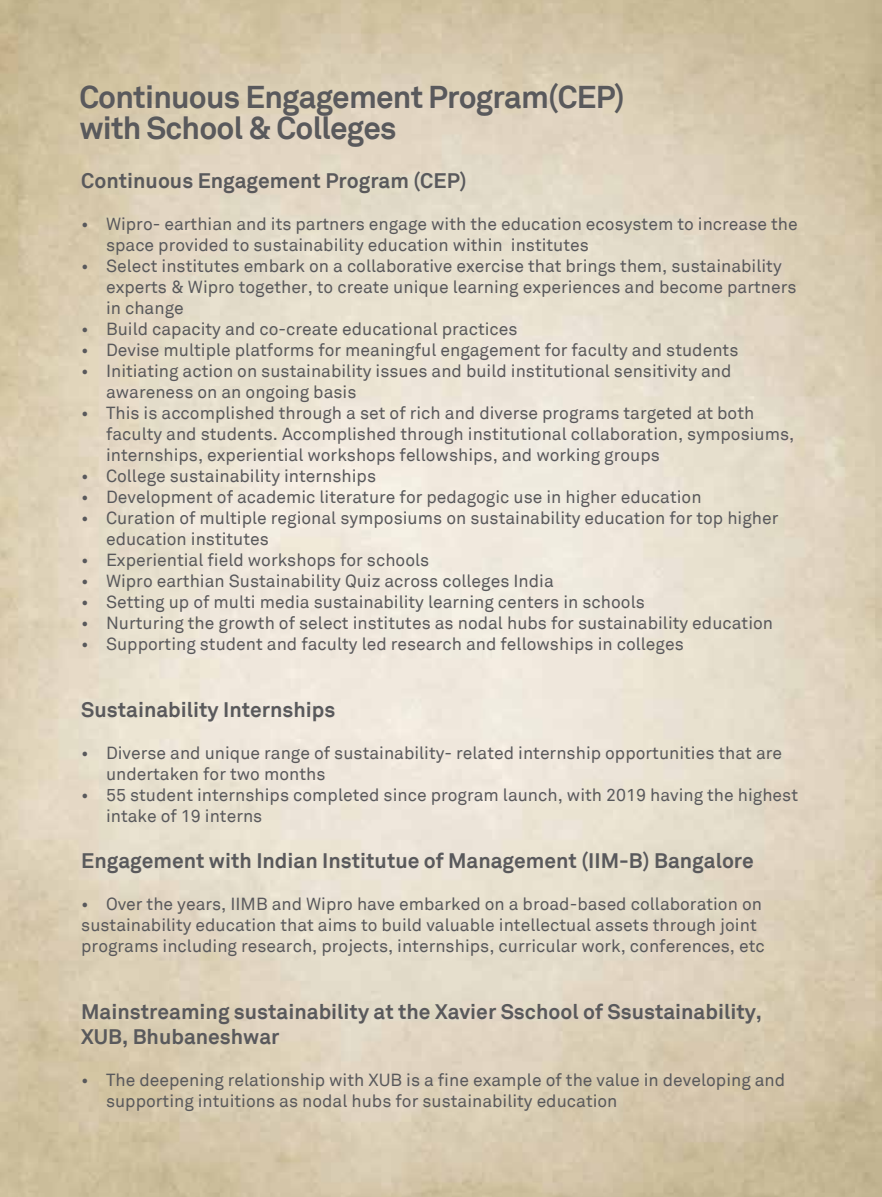
<style>
.page{position:relative;width:882px;height:1197px;background:#fff}
.page>*{position:absolute;margin:0;border:0;box-sizing:border-box;transform-origin:0 0}
.t1{font:700 31.5px/31.7px "Wipro Akkurat TT";letter-spacing:-.025em;color:#59595c}
.t2{font:700 21px/25.2px "Wipro Akkurat TT";color:#59595c}
.t3{font:17.5px/21px "Wipro Akkurat TT";color:#59595c}
</style>
<div class="page">
<h1 class="t1" style="left:79px;top:80px;width:547px">Continuous Engagement Program(CEP) with School &amp; Colleges</h1>
<p class="t2" style="left:81px;top:167px;width:387px">Continuous Engagement Program (CEP)</p>
<p class="t3" style="left:106px;top:213px;width:693px;text-indent:-25px">• Wipro- earthian and its partners engage with the education ecosystem to increase the space provided to sustainability education within institutes</p>
<p class="t3" style="left:106px;top:255px;width:692px;text-indent:-25px">• Select institutes embark on a collaborative exercise that brings them, sustainability experts &amp; Wipro together, to create unique learning experiences and become partners in change</p>
<p class="t3" style="left:81px;top:318px;width:438px">• Build capacity and co-create educational practices</p>
<p class="t3" style="left:81px;top:339px;width:659px">• Devise multiple platforms for meaningful engagement for faculty and students</p>
<p class="t3" style="left:106px;top:360px;width:627px;text-indent:-25px">• Initiating action on sustainability issues and build institutional sensitivity and awareness on an ongoing basis</p>
<p class="t3" style="left:106px;top:402px;width:690px;text-indent:-25px">• This is accomplished through a set of rich and diverse programs targeted at both faculty and students. Accomplished through institutional collaboration, symposiums, internships, experiential workshops fellowships, and working groups</p>
<p class="t3" style="left:81px;top:465px;width:296px">• College sustainability internships</p>
<p class="t3" style="left:81px;top:486px;width:622px">• Development of academic literature for pedagogic use in higher education</p>
<p class="t3" style="left:106px;top:507px;width:674px;text-indent:-25px">• Curation of multiple regional symposiums on sustainability education for top higher education institutes</p>
<p class="t3" style="left:81px;top:549px;width:350px">• Experiential field workshops for schools</p>
<p class="t3" style="left:81px;top:570px;width:474px">• Wipro earthian Sustainability Quiz across colleges India</p>
<p class="t3" style="left:81px;top:591px;width:565px">• Setting up of multi media sustainability learning centers in schools</p>
<p class="t3" style="left:81px;top:612px;width:693px">• Nurturing the growth of select institutes as nodal hubs for sustainability education</p>
<p class="t3" style="left:81px;top:633px;width:604px">• Supporting student and faculty led research and fellowships in colleges</p>
<p class="t2" style="left:81px;top:697px;width:256px">Sustainability Internships</p>
<p class="t3" style="left:106px;top:742px;width:678px;text-indent:-25px">• Diverse and unique range of sustainability- related internship opportunities that are undertaken for two months</p>
<p class="t3" style="left:106px;top:784px;width:694px;text-indent:-25px">• 55 student internships completed since program launch, with 2019 having the highest intake of 19 interns</p>
<p class="t2" style="left:81px;top:848px;width:674px">Engagement with Indian Institutue of Management (IIM-B) Bangalore</p>
<p class="t3" style="left:81px;top:893px;width:685px">• Over the years, IIMB and Wipro have embarked on a broad-based collaboration on sustainability education that aims to build valuable intellectual assets through joint programs including research, projects, internships, curricular work, conferences, etc</p>
<p class="t2" style="left:81px;top:999px;width:682px">Mainstreaming sustainability at the Xavier Sschool of Ssustainability,<br>XUB, Bhubaneshwar</p>
<p class="t3" style="left:106px;top:1070px;width:681px;text-indent:-25px">• The deepening relationship with XUB is a fine example of the value in developing and supporting intuitions as nodal hubs for sustainability education</p>
</div>
